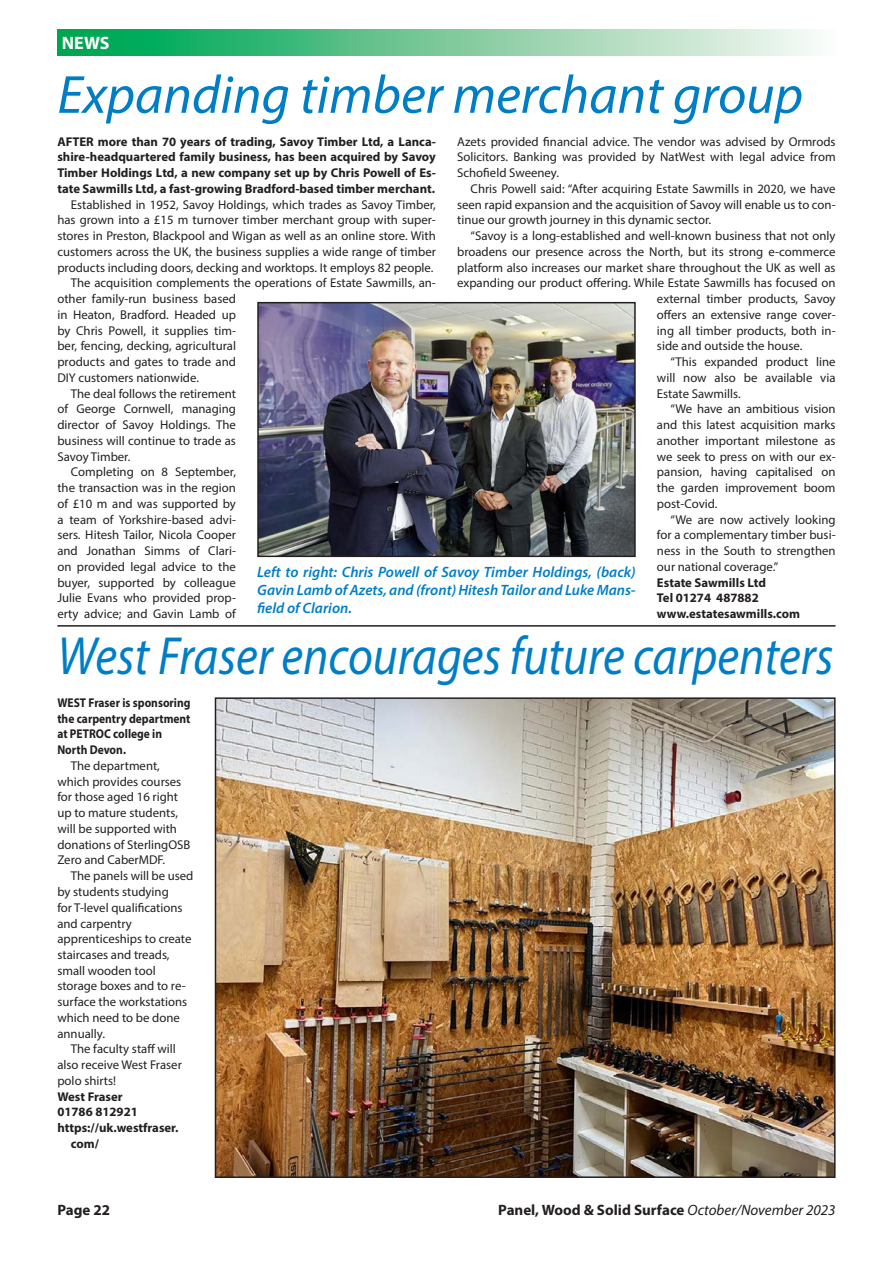
<style>
.page{position:relative;width:893px;height:1263px;background:#fff}
.page>*{position:absolute;margin:0;border:0;box-sizing:border-box;transform-origin:0 0}
.Heading{font:italic 54px "Myriad Pro";color:#007ec5;scale:.88 1}
.Heading-2{font:italic 54px "Myriad Pro";color:#007ec5}
.Strap_line{font:700 18px "Myriad Pro";color:#fff}
.t1{font:italic 600 15px/18px "Myriad Pro";color:#007ec5;text-align:justify}
.t2{font:700 15px "Myriad Pro";color:#231f20}
.Body_copy{font:12.75px/15.8px "Myriad Pro";color:#231f20;text-align:justify}
.First_paragraph{font:700 12.75px/15.8px "Myriad Pro";color:#231f20;text-align:justify}
.First_paragraph-2{font:700 12.75px/15.8px "Myriad Pro";color:#231f20;scale:.9 1}
.s1{font-weight:400;font-style:italic}
</style>
<div class="page">
<div style="left:57px;top:30px;width:779px;height:25px;background:linear-gradient(to right,#00a047,#fff7f5)"></div>
<img style="left:260px;top:305px;width:373px;height:249px">
<div style="left:257px;top:302px;width:379px;height:255px;border:2px solid #231f20"></div>
<hr style="left:57px;top:625px;width:779px;height:2px;background:#231f20">
<img style="left:218px;top:700px;width:615px;height:475px">
<div style="left:215px;top:697px;width:621px;height:481px;border:2px solid #231f20"></div>
<p class="Strap_line" style="left:62px;top:31px;width:49px">NEWS</p>
<p class="Heading-2" style="left:57px;top:61px;width:747px">Expanding timber merchant group</p>
<p class="First_paragraph" style="left:57px;top:133px;width:380px">AFTER more than 70 years of trading, Savoy Timber Ltd, a Lanca&shy;shire-headquartered family business, has been acquired by Savoy Timber Holdings Ltd, a new company set up by Chris Powell of Es&shy;tate Sawmills Ltd, a fast-growing Bradford-based timber merchant.</p>
<p class="Body_copy" style="left:57px;top:196px;width:380px;text-indent:14px">Established in 1952, Savoy Holdings, which trades as Savoy Timber, has grown into a £15 m turnover timber merchant group with super&shy;stores in Preston, Blackpool and Wigan as well as an online store. With customers across the UK, the business supplies a wide range of timber products including doors, decking and worktops. It employs 82 people.</p>
<p class="Body_copy" style="left:57px;top:275px;width:380px;text-align:left;text-indent:14px">The acquisition complements the operations of Estate Sawmills, an&shy;other family-run business based<br>in Heaton, Bradford. Headed up<br>by Chris Powell, it supplies tim-<br>ber, fencing, decking, agricultural<br>products and gates to trade and<br>DIY customers nationwide.</p>
<p class="Body_copy" style="left:57px;top:385px;width:180px;text-indent:14px">The deal follows the retirement of George Cornwell, managing director of Savoy Holdings. The business will continue to trade as Savoy Timber.</p>
<p class="Body_copy" style="left:57px;top:464px;width:180px;text-indent:14px">Completing on 8 September, the transaction was in the region of £10 m and was supported by a team of Yorkshire-based advi&shy;sers. Hitesh Tailor, Nicola Cooper and Jonathan Simms of Clari&shy;on provided legal advice to the buyer, supported by colleague Julie Evans who provided prop&shy;erty advice; and Gavin Lamb of</p>
<p class="Body_copy" style="left:457px;top:133px;width:380px">Azets provided financial advice. The vendor was advised by Ormrods Solicitors. Banking was provided by NatWest with legal advice from Schofield Sweeney.</p>
<p class="Body_copy" style="left:457px;top:180px;width:380px;text-indent:14px">Chris Powell said: “After acquiring Estate Sawmills in 2020, we have seen rapid expansion and the acquisition of Savoy will enable us to con&shy;tinue our growth journey in this dynamic sector.</p>
<p class="Body_copy" style="left:471px;top:228px;width:366px">“Savoy is a long-established and well-known business that not only</p>
<p class="Body_copy" style="left:457px;top:243px;width:380px">broadens our presence across the North, but its strong e-commerce</p>
<p class="Body_copy" style="left:457px;top:259px;width:380px">platform also increases our market share throughout the UK as well as</p>
<p class="Body_copy" style="left:457px;top:275px;width:380px">expanding our product offering. While Estate Sawmills has focused on</p>
<p class="Body_copy" style="left:657px;top:291px;width:180px">external timber products, Savoy</p>
<p class="Body_copy" style="left:657px;top:306px;width:180px">offers an extensive range cover-</p>
<p class="Body_copy" style="left:657px;top:322px;width:180px">ing all timber products, both in-</p>
<p class="Body_copy" style="left:657px;top:338px;width:147px">side and outside the house.</p>
<p class="Body_copy" style="left:657px;top:354px;width:180px;text-indent:14px">“This expanded product line will now also be available via Estate Sawmills.</p>
<p class="Body_copy" style="left:657px;top:401px;width:180px;text-indent:14px">“We have an ambitious vision and this latest acquisition marks another important milestone as we seek to press on with our ex&shy;pansion, having capitalised on the garden improvement boom post-Covid.</p>
<p class="Body_copy" style="left:657px;top:511px;width:180px;text-indent:14px">“We are now actively looking for a complementary timber busi&shy;ness in the South to strengthen our national coverage.”</p>
<p class="First_paragraph" style="left:657px;top:574px;width:111px">Estate Sawmills Ltd</p>
<p class="First_paragraph" style="left:657px;top:590px;width:103px">Tel 01274 487882</p>
<p class="First_paragraph" style="left:657px;top:605px;width:145px">www.estatesawmills.com</p>
<p class="t1" style="left:257px;top:563px;width:380px">Left to right: Chris Powell of Savoy Timber Holdings, (back)<br>Gavin Lamb of Azets, and (front) Hitesh Tailor and Luke Mans&shy;field of Clarion.</p>
<p class="Heading" style="left:57px;top:623px;width:883px">West Fraser encourages future carpenters</p>
<p class="First_paragraph-2" style="left:57px;top:694px;width:149px">WEST Fraser is sponsoring the carpentry department at PETROC college in<br>North Devon.</p>
<p class="Body_copy" style="left:57px;top:758px;width:134px;text-align:left;text-indent:14px">The department, which provides courses for those aged 16 right up to mature students, will be supported with donations of SterlingOSB<br>Zero and CaberMDF.</p>
<p class="Body_copy" style="left:57px;top:868px;width:138px;text-align:left;text-indent:14px">The panels will be used by students studying<br>for T-level qualifications and carpentry apprenticeships to create staircases and treads, small wooden tool storage boxes and to re&shy;surface the workstations which need to be done annually.</p>
<p class="Body_copy" style="left:57px;top:1041px;width:126px;text-align:left;text-indent:14px">The faculty staff will also receive West Fraser polo shirts!</p>
<p class="First_paragraph" style="left:57px;top:1088px;width:67px">West Fraser</p>
<p class="First_paragraph" style="left:57px;top:1104px;width:82px">01786 812921</p>
<p class="First_paragraph" style="left:71px;top:1119px;width:109px;text-indent:-14px">https://uk.westfraser. com/</p>
<p class="t2" style="left:57px;top:1200px;width:54px">Page 22</p>
<p class="t2" style="left:498px;top:1200px;width:339px">Panel, Wood &amp; Solid Surface <span class="s1">October/November 2023</span></p>
</div>
